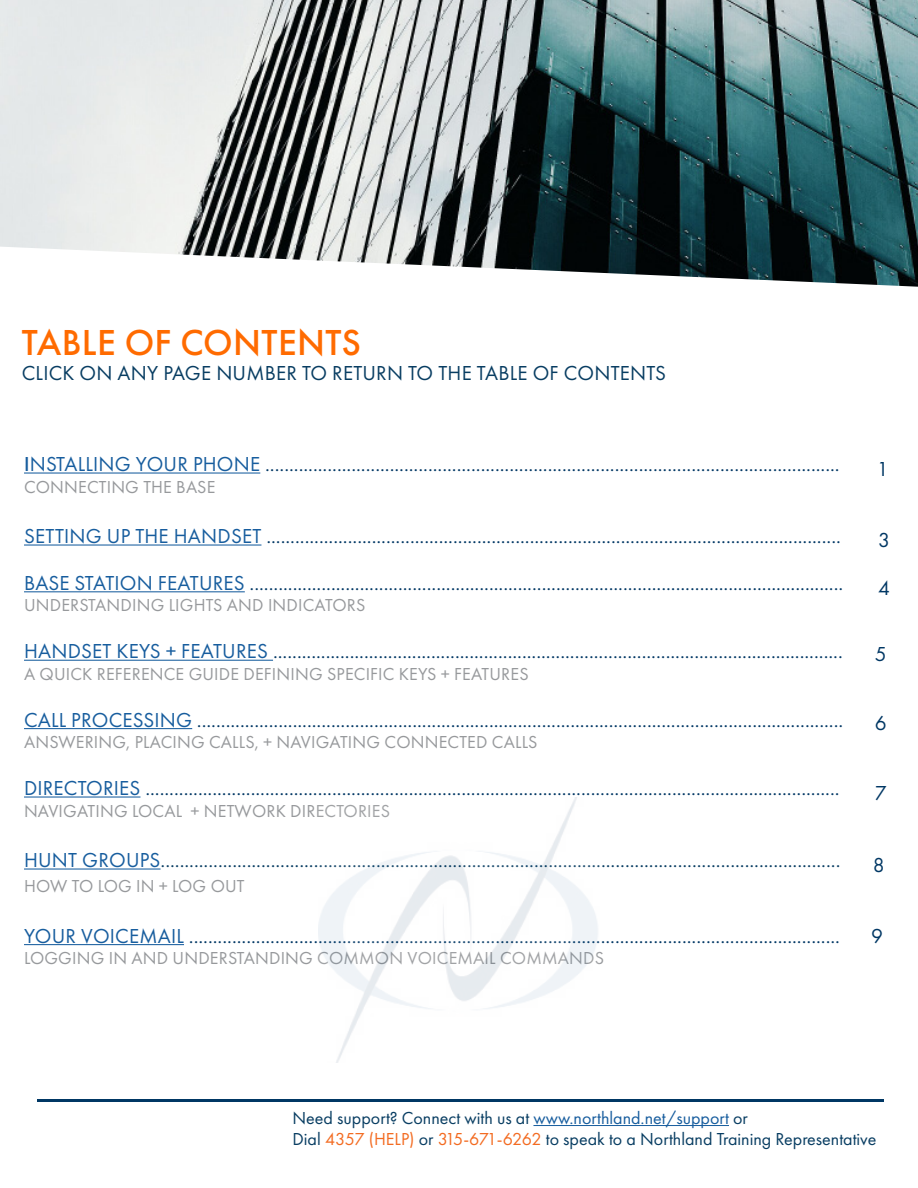
<style>
.page{position:relative;width:918px;height:1188px;background:#fff}
.page>*{position:absolute;margin:0;border:0;box-sizing:border-box;transform-origin:0 0}
.t1{font:500 37.5px "Futura PT";letter-spacing:.01em;color:#ff6b00}
.t2{font:21px "Futura PT";letter-spacing:.01em;color:#003764}
.t3{font:21px "Futura PT";letter-spacing:.01em;color:#083d62}
.t4{font:18px "Futura PT";letter-spacing:.01em;color:#97999c}
.t5{font:18px "Futura PT";color:#083d62}
.s1{font-weight:500;color:#175d9e}
.s2{color:#175d9e}
.s3{color:#f36b21}
</style>
<div class="page">
<img style="left:0;top:0;width:918px;height:247px">
<svg style="left:17px;top:247px;width:901px;height:40px"></svg>
<hr style="left:37px;top:1099px;width:846px;height:3px;background:#003764">
<hr style="left:24px;top:473px;width:236px;height:1px;background:#175d9e">
<hr style="left:24px;top:545px;width:237px;height:1px;background:#175d9e">
<hr style="left:24px;top:591px;width:221px;height:1px;background:#175d9e">
<hr style="left:24px;top:660px;width:249px;height:1px;background:#175d9e">
<hr style="left:24px;top:728px;width:168px;height:1px;background:#175d9e">
<hr style="left:24px;top:797px;width:116px;height:1px;background:#175d9e">
<hr style="left:24px;top:869px;width:137px;height:1px;background:#175d9e">
<hr style="left:24px;top:944px;width:160px;height:1px;background:#175d9e">
<img style="left:319px;top:797px;width:279px;height:266px">
<hr style="left:533px;top:1125px;width:196px;height:1px;background:#175d9e">
<p class="t1" style="left:22px;top:320px;width:341px">TABLE OF CONTENTS</p>
<p class="t3" style="left:22px;top:361px;width:646px">CLICK ON ANY PAGE NUMBER TO RETURN TO THE TABLE OF CONTENTS</p>
<p class="t2" style="left:24px;top:451px;width:817px"><span class="s1">I</span><span class="s2">NSTALLING YOUR PHONE</span> ........................................................................................................................</p>
<p class="t4" style="left:24px;top:476px;width:193px">CONNECTING THE BASE</p>
<p class="t2" style="left:24px;top:523px;width:818px"><span class="s2">SETTING UP THE HANDSET</span> ........................................................................................................................</p>
<p class="t2" style="left:24px;top:570px;width:821px"><span class="s2">BASE STATION FEATURES</span> ............................................................................................................................</p>
<p class="t4" style="left:24px;top:595px;width:343px">UNDERSTANDING LIGHTS AND INDICATORS</p>
<p class="t2" style="left:24px;top:639px;width:820px"><span class="s2">HANDSET KEYS + FEATURES</span> .......................................................................................................................</p>
<p class="t4" style="left:24px;top:663px;width:506px">A QUICK REFERENCE GUIDE DEFINING SPECIFIC KEYS + FEATURES</p>
<p class="t2" style="left:24px;top:707px;width:821px"><span class="s2">CALL PROCESSING</span> .......................................................................................................................................</p>
<p class="t4" style="left:24px;top:731px;width:515px">ANSWERING, PLACING CALLS, + NAVIGATING CONNECTED CALLS</p>
<p class="t2" style="left:24px;top:775px;width:817px"><span class="s2">DIRECTORIES</span> .................................................................................................................................................</p>
<p class="t4" style="left:24px;top:800px;width:368px">NAVIGATING LOCAL + NETWORK DIRECTORIES</p>
<p class="t3" style="left:24px;top:847px;width:818px"><span class="s2">HUNT GROUPS</span>..............................................................................................................................................</p>
<p class="t4" style="left:24px;top:875px;width:222px">HOW TO LOG IN + LOG OUT</p>
<p class="t2" style="left:24px;top:923px;width:818px"><span class="s2">YOUR VOICEMAIL</span> ........................................................................................................................................</p>
<p class="t4" style="left:24px;top:947px;width:581px">LOGGING IN AND UNDERSTANDING COMMON VOICEMAIL COMMANDS</p>
<p class="t2" style="left:877px;top:456px;width:13px">1</p>
<p class="t2" style="left:878px;top:527px;width:13px">3</p>
<p class="t2" style="left:878px;top:575px;width:13px">4</p>
<p class="t2" style="left:875px;top:642px;width:13px">5</p>
<p class="t2" style="left:875px;top:711px;width:13px">6</p>
<p class="t2" style="left:875px;top:780px;width:13px">7</p>
<p class="t2" style="left:873px;top:853px;width:13px">8</p>
<p class="t2" style="left:871px;top:924px;width:13px">9</p>
<p class="t5" style="left:292px;top:1107px;width:457px">Need support? Connect with us at <span class="s2">www.northland.net/support</span> or</p>
<p class="t5" style="left:292px;top:1128px;width:586px">Dial <span class="s3">4357 (HELP)</span> or <span class="s3">315-671-6262</span> to speak to a Northland Training Representative</p>
</div>
